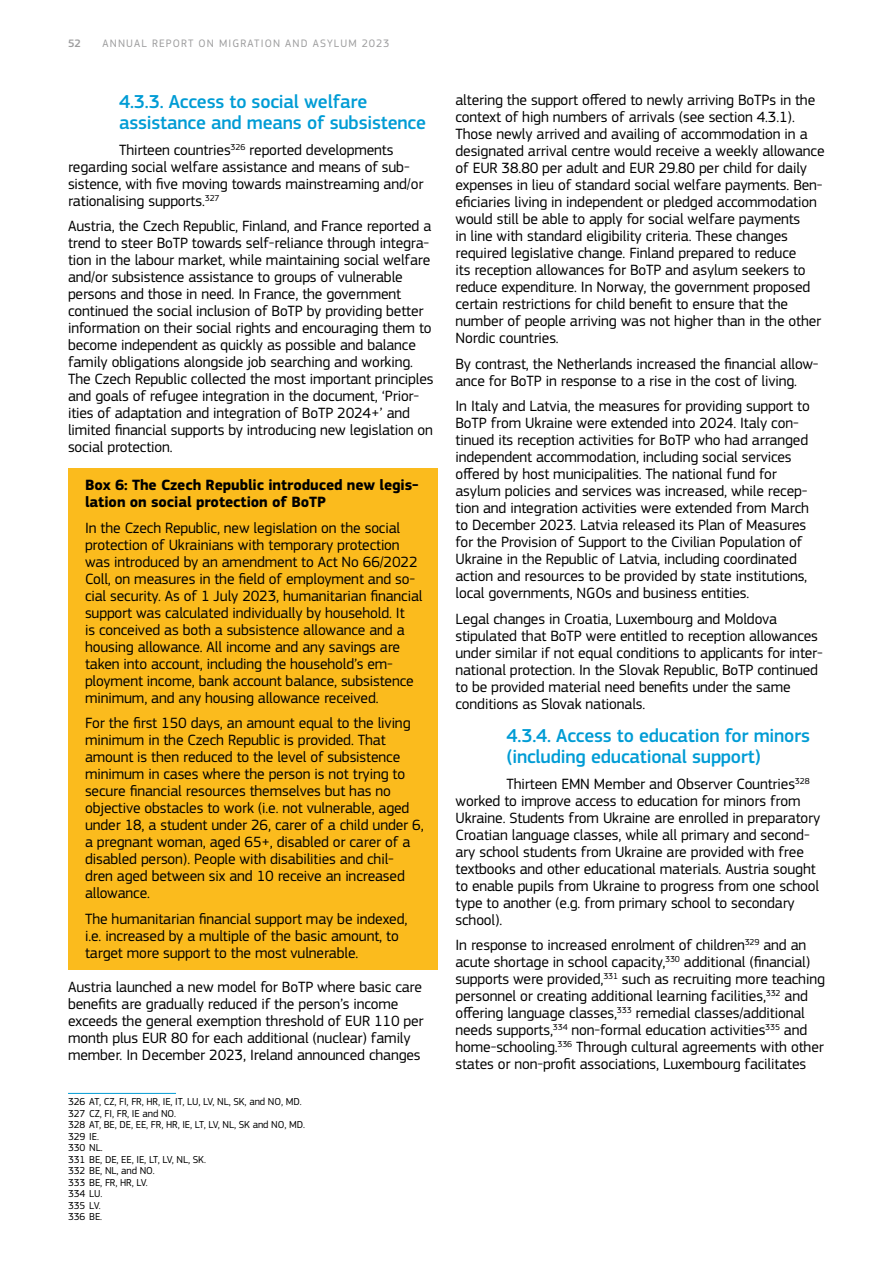
<style>
.page{position:relative;width:893px;height:1263px;background:#fff}
.page>*{position:absolute;margin:0;border:0;box-sizing:border-box;transform-origin:0 0}
.heading3{font:500 19.5px/21px "EC Square Sans Pro";letter-spacing:-.01em;color:#009cd5}
.text_main{font:15.45px/17px "EC Square Sans Pro";letter-spacing:-.01em;color:#000}
.text_yellow-box{font:15.45px/17px "EC Square Sans Pro";letter-spacing:-.01em;color:#000}
.text_first{font:15.45px/17px "EC Square Sans Pro";letter-spacing:-.01em;color:#000}
.text_yellow-box-2{font:700 15.45px/17px "EC Square Sans Pro";letter-spacing:-.01em;color:#000}
.t1{font:11.25px "EC Square Sans Pro";letter-spacing:.1em;color:#9c9c9d}
.t2{font:500 11.25px "EC Square Sans Pro";color:#9c9c9d}
.footnote___source{font:10.5px "EC Square Sans Pro";letter-spacing:-.01em;color:#000}
</style>
<div class="page">
<div style="left:68px;top:468px;width:369px;height:52px;background:#fbbb1d"></div>
<div style="left:68px;top:511px;width:369px;height:204px;background:#fbbb1d"></div>
<div style="left:68px;top:706px;width:369px;height:205px;background:#fbbb1d"></div>
<div style="left:68px;top:902px;width:369px;height:68px;background:#fbbb1d"></div>
<hr style="left:68px;top:1093px;width:108px;height:1px;background:#009cd5">
<p class="t2" style="left:68px;top:37px;width:15px">52</p>
<p class="t1" style="left:103px;top:37px;width:288px">ANNUAL REPORT ON MIGRATION AND ASYLUM 2023</p>
<h3 class="heading3" style="left:119px;top:92px;width:308px">4.3.3. Access to social welfare assistance and means of subsistence</h3>
<p class="text_first" style="left:68px;top:141px;width:357px;text-indent:51px">Thirteen countries<sup>326</sup> reported developments regarding social welfare assistance and means of sub&shy;sistence, with five moving towards mainstreaming and/or rationalising supports.<sup>327</sup></p>
<p class="text_main" style="left:68px;top:218px;width:367px">Austria, the Czech Republic, Finland, and France reported a trend to steer BoTP towards self-reliance through integra&shy;tion in the labour market, while maintaining social welfare and/or subsistence assistance to groups of vulnerable persons and those in need. In France, the government continued the social inclusion of BoTP by providing better information on their social rights and encouraging them to become independent as quickly as possible and balance family obligations alongside job searching and working.<br>The Czech Republic collected the most important principles and goals of refugee integration in the document, ‘Prior&shy;ities of adaptation and integration of BoTP 2024+’ and limited financial supports by introducing new legislation on social protection.</p>
<p class="text_yellow-box-2" style="left:85px;top:477px;width:335px">Box 6: The Czech Republic introduced new legis&shy;lation on social protection of BoTP</p>
<p class="text_yellow-box" style="left:85px;top:519px;width:339px">In the Czech Republic, new legislation on the social protection of Ukrainians with temporary protection was introduced by an amendment to Act No 66/2022<br>Coll, on measures in the field of employment and so&shy;cial security. As of 1 July 2023, humanitarian financial support was calculated individually by household. It<br>is conceived as both a subsistence allowance and a housing allowance. All income and any savings are taken into account, including the household’s em&shy;ployment income, bank account balance, subsistence minimum, and any housing allowance received.</p>
<p class="text_yellow-box" style="left:85px;top:715px;width:340px">For the first 150 days, an amount equal to the living minimum in the Czech Republic is provided. That amount is then reduced to the level of subsistence minimum in cases where the person is not trying to secure financial resources themselves but has no objective obstacles to work (i.e. not vulnerable, aged under 18, a student under 26, carer of a child under 6, a pregnant woman, aged 65+, disabled or carer of a disabled person). People with disabilities and chil&shy;dren aged between six and 10 receive an increased allowance.</p>
<p class="text_yellow-box" style="left:85px;top:910px;width:324px">The humanitarian financial support may be indexed, i.e. increased by a multiple of the basic amount, to target more support to the most vulnerable.</p>
<p class="text_main" style="left:68px;top:978px;width:357px">Austria launched a new model for BoTP where basic care benefits are gradually reduced if the person’s income exceeds the general exemption threshold of EUR 110 per month plus EUR 80 for each additional (nuclear) family member. In December 2023, Ireland announced changes</p>
<p class="footnote___source" style="left:68px;top:1095px;width:235px">326 AT, CZ, FI, FR, HR, IE, IT, LU, LV, NL, SK, and NO, MD.</p>
<p class="footnote___source" style="left:68px;top:1107px;width:110px">327 CZ, FI, FR, IE and NO.</p>
<p class="footnote___source" style="left:68px;top:1118px;width:239px">328 AT, BE, DE, EE, FR, HR, IE, LT, LV, NL, SK and NO, MD.</p>
<p class="footnote___source" style="left:68px;top:1130px;width:33px">329 IE.</p>
<p class="footnote___source" style="left:68px;top:1141px;width:36px">330 NL.</p>
<p class="footnote___source" style="left:68px;top:1153px;width:139px">331 BE, DE, EE, IE, LT, LV, NL, SK.</p>
<p class="footnote___source" style="left:68px;top:1165px;width:88px">332 BE, NL, and NO.</p>
<p class="footnote___source" style="left:68px;top:1176px;width:81px">333 BE, FR, HR, LV.</p>
<p class="footnote___source" style="left:68px;top:1188px;width:36px">334 LU.</p>
<p class="footnote___source" style="left:68px;top:1199px;width:34px">335 LV.</p>
<p class="footnote___source" style="left:68px;top:1211px;width:36px">336 BE.</p>
<p class="text_main" style="left:455px;top:92px;width:371px">altering the support offered to newly arriving BoTPs in the context of high numbers of arrivals (see section 4.3.1).<br>Those newly arrived and availing of accommodation in a designated arrival centre would receive a weekly allowance of EUR 38.80 per adult and EUR 29.80 per child for daily expenses in lieu of standard social welfare payments. Ben&shy;eficiaries living in independent or pledged accommodation would still be able to apply for social welfare payments<br>in line with standard eligibility criteria. These changes required legislative change. Finland prepared to reduce<br>its reception allowances for BoTP and asylum seekers to reduce expenditure. In Norway, the government proposed certain restrictions for child benefit to ensure that the number of people arriving was not higher than in the other Nordic countries.</p>
<p class="text_main" style="left:455px;top:355px;width:365px">By contrast, the Netherlands increased the financial allow&shy;ance for BoTP in response to a rise in the cost of living.</p>
<p class="text_main" style="left:455px;top:398px;width:356px">In Italy and Latvia, the measures for providing support to BoTP from Ukraine were extended into 2024. Italy con&shy;tinued its reception activities for BoTP who had arranged independent accommodation, including social services offered by host municipalities. The national fund for asylum policies and services was increased, while recep&shy;tion and integration activities were extended from March to December 2023. Latvia released its Plan of Measures for the Provision of Support to the Civilian Population of Ukraine in the Republic of Latvia, including coordinated action and resources to be provided by state institutions, local governments, NGOs and business entities.</p>
<p class="text_main" style="left:455px;top:610px;width:369px">Legal changes in Croatia, Luxembourg and Moldova stipulated that BoTP were entitled to reception allowances under similar if not equal conditions to applicants for inter&shy;national protection. In the Slovak Republic, BoTP continued to be provided material need benefits under the same conditions as Slovak nationals.</p>
<h3 class="heading3" style="left:506px;top:726px;width:305px">4.3.4. Access to education for minors (including educational support)</h3>
<p class="text_first" style="left:455px;top:775px;width:366px;text-indent:51px">Thirteen EMN Member and Observer Countries<sup>328 </sup>worked to improve access to education for minors from Ukraine. Students from Ukraine are enrolled in preparatory Croatian language classes, while all primary and second&shy;ary school students from Ukraine are provided with free textbooks and other educational materials. Austria sought to enable pupils from Ukraine to progress from one school type to another (e.g. from primary school to secondary school).</p>
<p class="text_main" style="left:455px;top:937px;width:371px">In response to increased enrolment of children<sup>329</sup> and an acute shortage in school capacity,<sup>330</sup> additional (financial) supports were provided,<sup>331</sup> such as recruiting more teaching personnel or creating additional learning facilities,<sup>332</sup> and offering language classes,<sup>333</sup> remedial classes/additional needs supports,<sup>334</sup> non-formal education activities<sup>335</sup> and home-schooling.<sup>336</sup> Through cultural agreements with other states or non-profit associations, Luxembourg facilitates</p>
</div>
